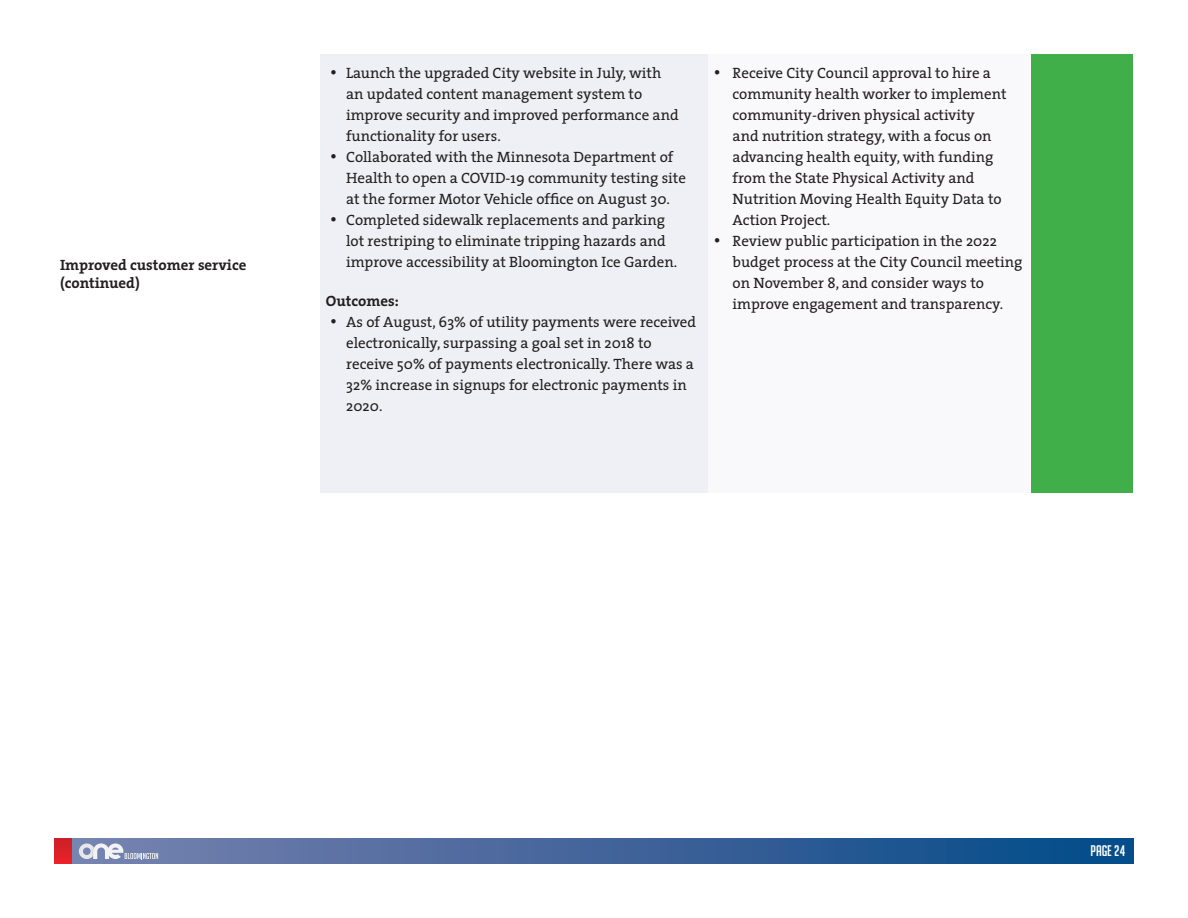
<style>
.page{position:relative;width:1188px;height:918px;background:#fff}
.page>*{position:absolute;margin:0;border:0;box-sizing:border-box;transform-origin:0 0}
.t1{font:15px/21px "The Serif";color:#231f20}
.STRAT_HED{font:700 15px/18px "The Serif";color:#231f20}
.t2{font:15px "Big Noodle Titling";color:#fff}
</style>
<div class="page">
<div style="left:71px;top:838px;width:1063px;height:26px;background:linear-gradient(to right,#7b81af,#044988)"></div>
<div style="left:54px;top:838px;width:17px;height:26px;background:linear-gradient(to bottom,#c92027,#ea2228)"></div>
<svg style="left:79px;top:843px;width:79px;height:16px"></svg>
<div style="left:320px;top:54px;width:388px;height:438px;background:#eef0f6"></div>
<div style="left:708px;top:54px;width:324px;height:438px;background:#f9f9fb"></div>
<div style="left:1032px;top:54px;width:101px;height:438px;background:#40ae49"></div>
<p class="STRAT_HED" style="left:60px;top:255px;width:188px">Improved customer service (continued)</p>
<p class="t1" style="left:346px;top:62px;width:334px;text-indent:-16px">• Launch the upgraded City website in July, with an updated content management system to improve security and improved performance and functionality for users.</p>
<p class="t1" style="left:346px;top:146px;width:341px;text-indent:-16px">• Collaborated with the Minnesota Department of<br>Health to open a COVID-19 community testing site at the former Motor Vehicle office on August 30.</p>
<p class="t1" style="left:346px;top:209px;width:333px;text-indent:-16px">• Completed sidewalk replacements and parking lot restriping to eliminate tripping hazards and improve accessibility at Bloomington Ice Garden.</p>
<p class="STRAT_HED" style="left:326px;top:292px;width:75px">Outcomes:</p>
<p class="t1" style="left:346px;top:311px;width:352px;text-indent:-16px">• As of August, 63% of utility payments were received electronically, surpassing a goal set in 2018 to receive 50% of payments electronically. There was a 32% increase in signups for electronic payments in 2020.</p>
<p class="t1" style="left:733px;top:62px;width:276px;text-indent:-19px">• Receive City Council approval to hire a community health worker to implement community-driven physical activity<br>and nutrition strategy, with a focus on advancing health equity, with funding from the State Physical Activity and Nutrition Moving Health Equity Data to Action Project.</p>
<p class="t1" style="left:733px;top:230px;width:291px;text-indent:-19px">• Review public participation in the 2022 budget process at the City Council meeting on November 8, and consider ways to improve engagement and transparency.</p>
<p class="t2" style="left:1091px;top:842px;width:36px">PAGE 24</p>
</div>
